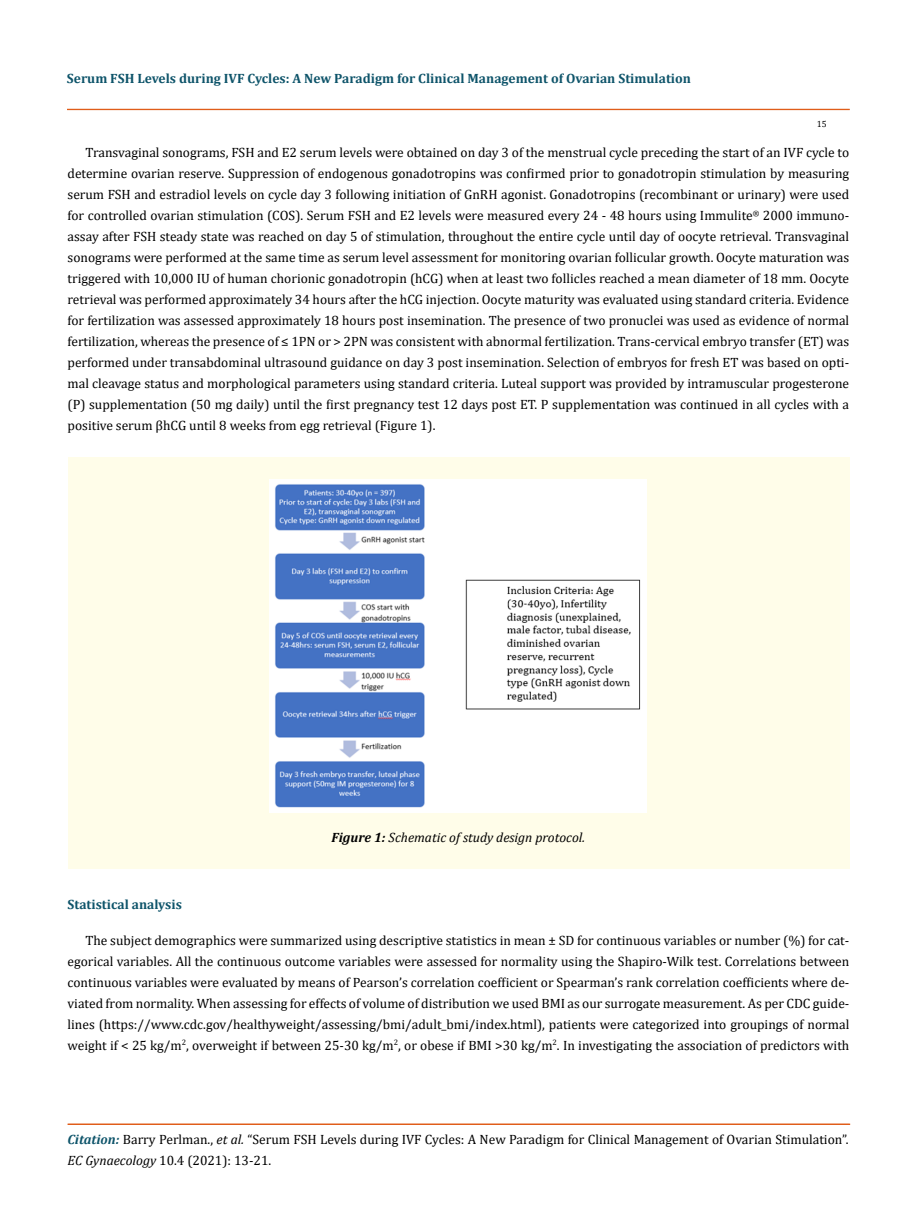
<style>
.page{position:relative;width:917px;height:1226px;background:#fff}
.page>*{position:absolute;margin:0;border:0;box-sizing:border-box;transform-origin:0 0}
.t1{font:13.5px/21px "Cambria";color:#000;text-align:justify}
.t2{font:700 13.5px "Cambria";color:#0e546a}
.t3{font:italic 13.5px "Cambria";color:#000}
.t4{font:9px "Cambria";color:#000}
.s1{font-weight:700}
.s2{font-weight:700;font-style:italic;color:#0e546a}
.s3{font-style:italic}
</style>
<div class="page">
<div style="left:67px;top:109px;width:782px;height:1px;border:1px solid #e05d1a"></div>
<div style="left:68px;top:1124px;width:781px;height:1px;border:1px solid #e05d1a"></div>
<div style="left:68px;top:457px;width:781px;height:411px;background:#fffde9"></div>
<img style="left:270px;top:479px;width:377px;height:333px">
<p class="t2" style="left:67px;top:69px;width:625px">Serum FSH Levels during IVF Cycles: A New Paradigm for Clinical Management of Ovarian Stimulation</p>
<p class="t4" style="left:816px;top:118px;width:11px">15</p>
<p class="t1" style="left:67px;top:142px;width:783px;text-indent:18px">Transvaginal sonograms, FSH and E2 serum levels were obtained on day 3 of the menstrual cycle preceding the start of an IVF cycle to determine ovarian reserve. Suppression of endogenous gonadotropins was confirmed prior to gonadotropin stimulation by measuring serum FSH and estradiol levels on cycle day 3 following initiation of GnRH agonist. Gonadotropins (recombinant or urinary) were used for controlled ovarian stimulation (COS). Serum FSH and E2 levels were measured every 24 - 48 hours using Immulite<sup>®</sup> 2000 immuno&shy;assay after FSH steady state was reached on day 5 of stimulation, throughout the entire cycle until day of oocyte retrieval. Transvaginal sonograms were performed at the same time as serum level assessment for monitoring ovarian follicular growth. Oocyte maturation was triggered with 10,000 IU of human chorionic gonadotropin (hCG) when at least two follicles reached a mean diameter of 18 mm. Oocyte retrieval was performed approximately 34 hours after the hCG injection. Oocyte maturity was evaluated using standard criteria. Evidence for fertilization was assessed approximately 18 hours post insemination. The presence of two pronuclei was used as evidence of normal fertilization, whereas the presence of ≤ 1PN or &gt; 2PN was consistent with abnormal fertilization. Trans-cervical embryo transfer (ET) was performed under transabdominal ultrasound guidance on day 3 post insemination. Selection of embryos for fresh ET was based on opti&shy;mal cleavage status and morphological parameters using standard criteria. Luteal support was provided by intramuscular progesterone (P) supplementation (50 mg daily) until the first pregnancy test 12 days post ET. P supplementation was continued in all cycles with a positive serum βhCG until 8 weeks from egg retrieval (Figure 1).</p>
<p class="t3" style="left:331px;top:828px;width:255px"><span class="s1">Figure 1:</span> Schematic of study design protocol.</p>
<p class="t2" style="left:67px;top:894px;width:116px">Statistical analysis</p>
<p class="t1" style="left:67px;top:929px;width:783px;text-indent:18px">The subject demographics were summarized using descriptive statistics in mean ± SD for continuous variables or number (%) for cat&shy;egorical variables. All the continuous outcome variables were assessed for normality using the Shapiro-Wilk test. Correlations between continuous variables were evaluated by means of Pearson’s correlation coefficient or Spearman’s rank correlation coefficients where de&shy;viated from normality. When assessing for effects of volume of distribution we used BMI as our surrogate measurement. As per CDC guide&shy;lines (https://www.cdc.gov/healthyweight/assessing/bmi/adult_bmi/index.html), patients were categorized into groupings of normal weight if &lt; 25 kg/m<sup>2</sup>, overweight if between 25-30 kg/m<sup>2</sup>, or obese if BMI &gt;30 kg/m<sup>2</sup>. In investigating the association of predictors with</p>
<p class="t1" style="left:68px;top:1129px;width:782px"><span class="s2">Citation:</span> Barry Perlman., <span class="s3">et al.</span> “Serum FSH Levels during IVF Cycles: A New Paradigm for Clinical Management of Ovarian Stimulation”.<br><span class="s3">EC Gynaecology</span> 10.4 (2021): 13-21.</p>
</div>
